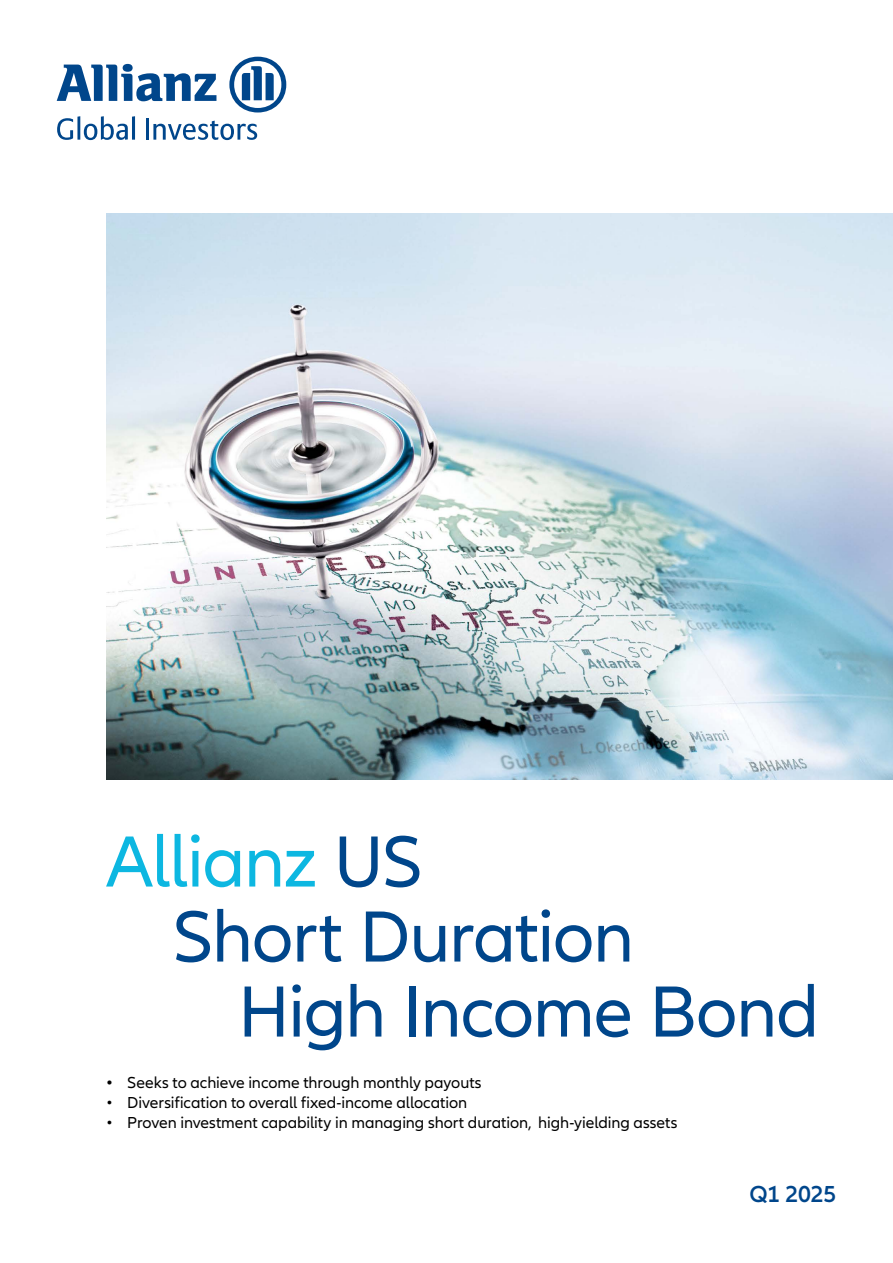
<style>
.page{position:relative;width:893px;height:1263px;background:#fff}
.page>*{position:absolute;margin:0;border:0;box-sizing:border-box;transform-origin:0 0}
.t1{font:75px "Allianz Neo";letter-spacing:-.02em;color:#00468b}
.t2{font:75px "Allianz Neo";letter-spacing:-.02em;color:#0db7e1}
.t3{font:600 24px "Allianz Neo";letter-spacing:-.01em;color:#00468b}
.t4{font:16.5px "Allianz Neo";letter-spacing:-.005em;color:#000}
.s1{color:#00468b}
.s2{font-weight:600}
</style>
<div class="page">
<img style="left:106px;top:213px;width:787px;height:566px">
<svg style="left:57px;top:65px;width:159px;height:36px"></svg>
<svg style="left:57px;top:116px;width:78px;height:24px"></svg>
<hr style="left:146px;top:118px;width:3px;height:22px;background:#00468b">
<svg style="left:153px;top:121px;width:104px;height:19px"></svg>
<svg style="left:229px;top:57px;width:57px;height:55px"></svg>
<h1 class="t2" style="left:106px;top:819px;width:318px">Allianz <span class="s1">US</span></h1>
<h1 class="t1" style="left:172px;top:894px;width:463px">Short Duration</h1>
<h1 class="t1" style="left:238px;top:969px;width:583px">High Income Bond</h1>
<p class="t4" style="left:106px;top:1073px;width:377px"><span class="s2">•</span> Seeks to achieve income through monthly payouts</p>
<p class="t4" style="left:106px;top:1093px;width:363px">• Diversification to overall fixed-income allocation</p>
<p class="t4" style="left:106px;top:1113px;width:573px">• Proven investment capability in managing short duration, high-yielding assets</p>
<h2 class="t3" style="left:749px;top:1180px;width:88px">Q1 2025</h2>
</div>
